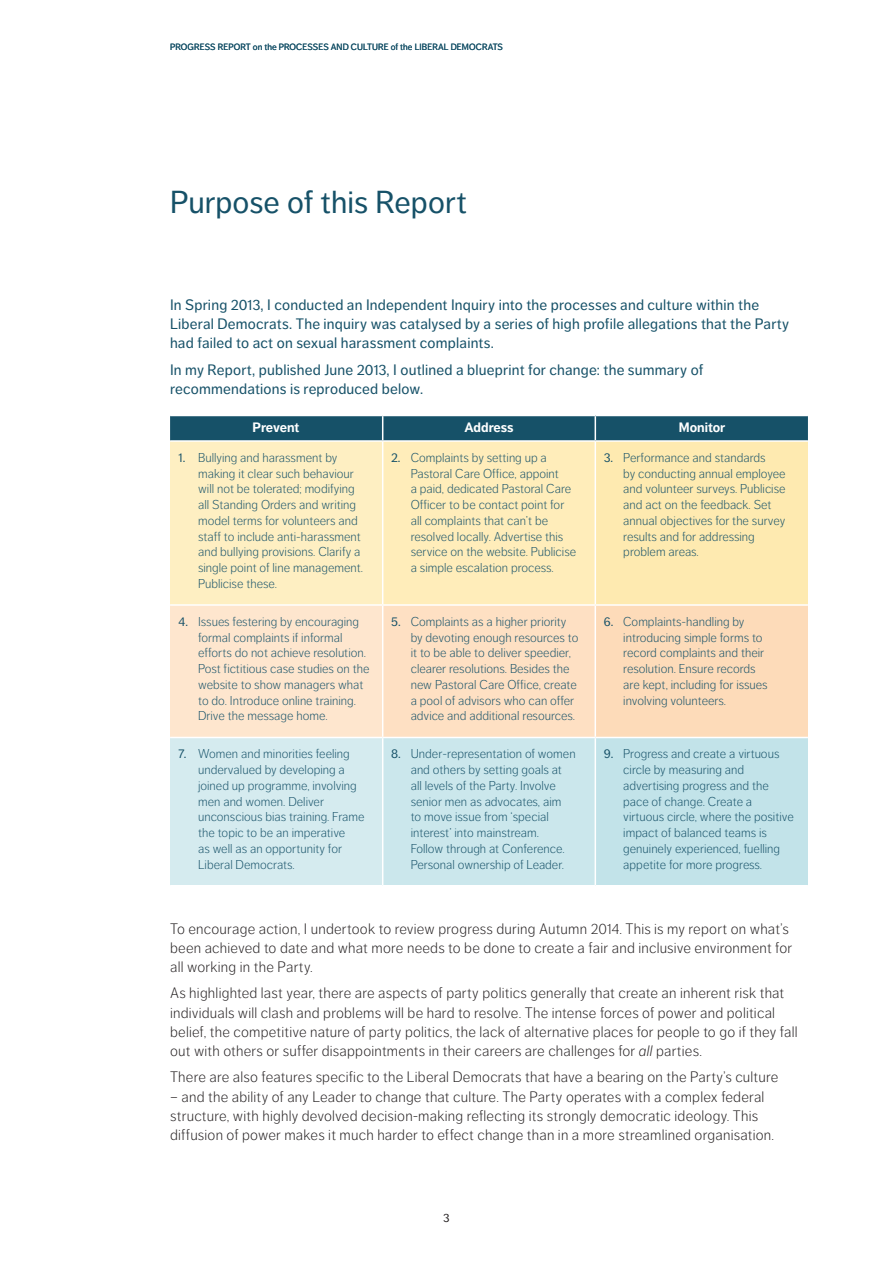
<style>
.page{position:relative;width:893px;height:1263px;background:#fff}
.page>*{position:absolute;margin:0;border:0;box-sizing:border-box;transform-origin:0 0}
.t1{font:31.5px "Dagny Pro";letter-spacing:.005em;color:#165168}
.t2{font:300 15px/19.2px "Dagny Pro";letter-spacing:.015em;color:#231f20}
.t3{font:15px/19.2px "Dagny Pro";letter-spacing:.015em;color:#165168}
.t4{font:700 13.5px "Dagny Pro";letter-spacing:-.01em;color:#fff}
.t5{font:300 12.75px/15.8px "Dagny Pro";color:#165168}
.t6{font:12px "Dagny Pro";color:#231f20}
.t7{font:9px "Dagny Pro";letter-spacing:.01em;color:#165168}
.s1{font-weight:400}
.s2{font-style:italic}
</style>
<div class="page">
<div style="left:170px;top:441px;width:213px;height:164px;background:#feefc2"></div>
<div style="left:383px;top:441px;width:212px;height:164px;background:#ffedba"></div>
<div style="left:595px;top:441px;width:213px;height:164px;background:#feeab0"></div>
<div style="left:170px;top:605px;width:213px;height:132px;background:#fee6ce"></div>
<div style="left:383px;top:605px;width:212px;height:132px;background:#fee0c3"></div>
<div style="left:595px;top:605px;width:213px;height:132px;background:#fddbb9"></div>
<div style="left:170px;top:737px;width:213px;height:149px;background:#d5ebef"></div>
<div style="left:383px;top:737px;width:212px;height:149px;background:#cbe7ec"></div>
<div style="left:595px;top:737px;width:213px;height:149px;background:#c2e3e9"></div>
<svg style="left:170px;top:415px;width:638px;height:25px;background:#225a70"></svg>
<hr style="left:170px;top:440px;width:213px;height:2px;background:#fff">
<hr style="left:383px;top:440px;width:212px;height:2px;background:#fff">
<hr style="left:382px;top:442px;width:1px;height:162px;background:#fff">
<hr style="left:595px;top:440px;width:213px;height:2px;background:#fff">
<hr style="left:595px;top:442px;width:1px;height:162px;background:#fff">
<hr style="left:170px;top:604px;width:213px;height:2px;background:#fff">
<hr style="left:383px;top:604px;width:212px;height:2px;background:#fff">
<hr style="left:382px;top:606px;width:1px;height:131px;background:#fff">
<hr style="left:595px;top:604px;width:213px;height:2px;background:#fff">
<hr style="left:595px;top:606px;width:1px;height:131px;background:#fff">
<hr style="left:170px;top:737px;width:213px;height:1px;background:#fff">
<hr style="left:383px;top:737px;width:212px;height:1px;background:#fff">
<hr style="left:382px;top:738px;width:1px;height:147px;background:#fff">
<hr style="left:595px;top:737px;width:213px;height:1px;background:#fff">
<hr style="left:595px;top:738px;width:1px;height:147px;background:#fff">
<hr style="left:170px;top:885px;width:213px;height:1px;background:#fff">
<hr style="left:383px;top:885px;width:212px;height:1px;background:#fff">
<hr style="left:595px;top:885px;width:213px;height:1px;background:#fff">
<p class="t7" style="left:170px;top:42px;width:334px">Progress Report on the Processes and Culture of the Liberal Democrats</p>
<h1 class="t1" style="left:170px;top:184px;width:298px">Purpose of this Report</h1>
<p class="t3" style="left:170px;top:295px;width:621px">I n Spring 2013, I conducted an Independent I nquiry into the processes and culture within the<br>Liberal Democrats. The inquiry was catalysed by a series of high profile allegations that the Party had failed to act on sexual harassment complaints.</p>
<p class="t3" style="left:170px;top:360px;width:535px">I n my Report, published June 2013, I outlined a blueprint for change: the summary of recommendations is reproduced below.</p>
<p class="t4" style="left:253px;top:419px;width:48px">Prevent</p>
<p class="t4" style="left:465px;top:419px;width:50px">Address</p>
<p class="t4" style="left:679px;top:419px;width:48px">Monitor</p>
<p class="t5" style="left:198px;top:450px;width:167px;text-indent:-19px"><span class="s1">1.</span> Bullying and harassment by making it clear such behaviour will not be tolerated; modifying all Standing Orders and writing model terms for volunteers and staff to include anti-harassment and bullying provisions. Clarify a single point of line management.<br>Publicise these.</p>
<p class="t5" style="left:411px;top:450px;width:167px;text-indent:-19px"><span class="s1">2.</span> Complaints by setting up a<br>Pastoral Care Office, appoint<br>a paid, dedicated Pastoral Care<br>Officer to be contact point for all complaints that can’t be resolved locally. Advertise this service on the website. Publicise a simple escalation process.</p>
<p class="t5" style="left:623px;top:450px;width:164px;text-indent:-19px"><span class="s1">3.</span> Performance and standards<br>by conducting annual employee and volunteer surveys. Publicise and act on the feedback. Set annual objectives for the survey results and for addressing problem areas.</p>
<p class="t5" style="left:198px;top:614px;width:173px;text-indent:-19px"><span class="s1">4.</span> Issues festering by encouraging formal complaints if informal efforts do not achieve resolution.<br>Post fictitious case studies on the website to show managers what to do. Introduce online training.<br>Drive the message home.</p>
<p class="t5" style="left:411px;top:614px;width:169px;text-indent:-19px"><span class="s1">5.</span> Complaints as a higher priority by devoting enough resources to it to be able to deliver speedier, clearer resolutions. Besides the new Pastoral Care Office, create a pool of advisors who can offer advice and additional resources.</p>
<p class="t5" style="left:623px;top:614px;width:146px;text-indent:-19px"><span class="s1">6.</span> Complaints-handling by introducing simple forms to record complaints and their resolution. Ensure records are kept, including for issues involving volunteers.</p>
<p class="t5" style="left:198px;top:746px;width:168px;text-indent:-19px"><span class="s1">7.</span> Women and minorities feeling undervalued by developing a joined up programme, involving men and women. Deliver unconscious bias training. Frame the topic to be an imperative<br>as well as an opportunity for<br>Liberal Democrats.</p>
<p class="t5" style="left:411px;top:746px;width:166px;text-indent:-19px"><span class="s1">8.</span> Under-representation of women and others by setting goals at all levels of the Party. Involve senior men as advocates, aim<br>to move issue from ‘special interest’ into mainstream.<br>Follow through at Conference.<br>Personal ownership of Leader.</p>
<p class="t5" style="left:623px;top:746px;width:172px;text-indent:-19px"><span class="s1">9.</span> Progress and create a virtuous circle by measuring and advertising progress and the pace of change. Create a virtuous circle, where the positive impact of balanced teams is genuinely experienced, fuelling appetite for more progress.</p>
<p class="t2" style="left:170px;top:919px;width:624px">To encourage action, I undertook to review progress during Autumn 2014. This is my report on what’s been achieved to date and what more needs to be done to create a fair and inclusive environment for all working in the Party.</p>
<p class="t2" style="left:170px;top:984px;width:629px">As highlighted last year, there are aspects of party politics generally that create an inherent risk that individuals will clash and problems will be hard to resolve. The intense forces of power and political belief, the competitive nature of party politics, the lack of alternative places for people to go if they fall out with others or suffer disappointments in their careers are challenges for <span class="s2">all</span> parties.</p>
<p class="t2" style="left:170px;top:1068px;width:610px">There are also features specific to the Liberal Democrats that have a bearing on the Party’s culture</p>
<p class="t2" style="left:170px;top:1087px;width:606px">– and the ability of any Leader to change that culture. The Party operates with a complex federal structure, with highly devolved decision-making reflecting its strongly democratic ideology. This diffusion of power makes it much harder to effect change than in a more streamlined organisation.</p>
<p class="t6" style="left:443px;top:1211px;width:8px">3</p>
</div>
